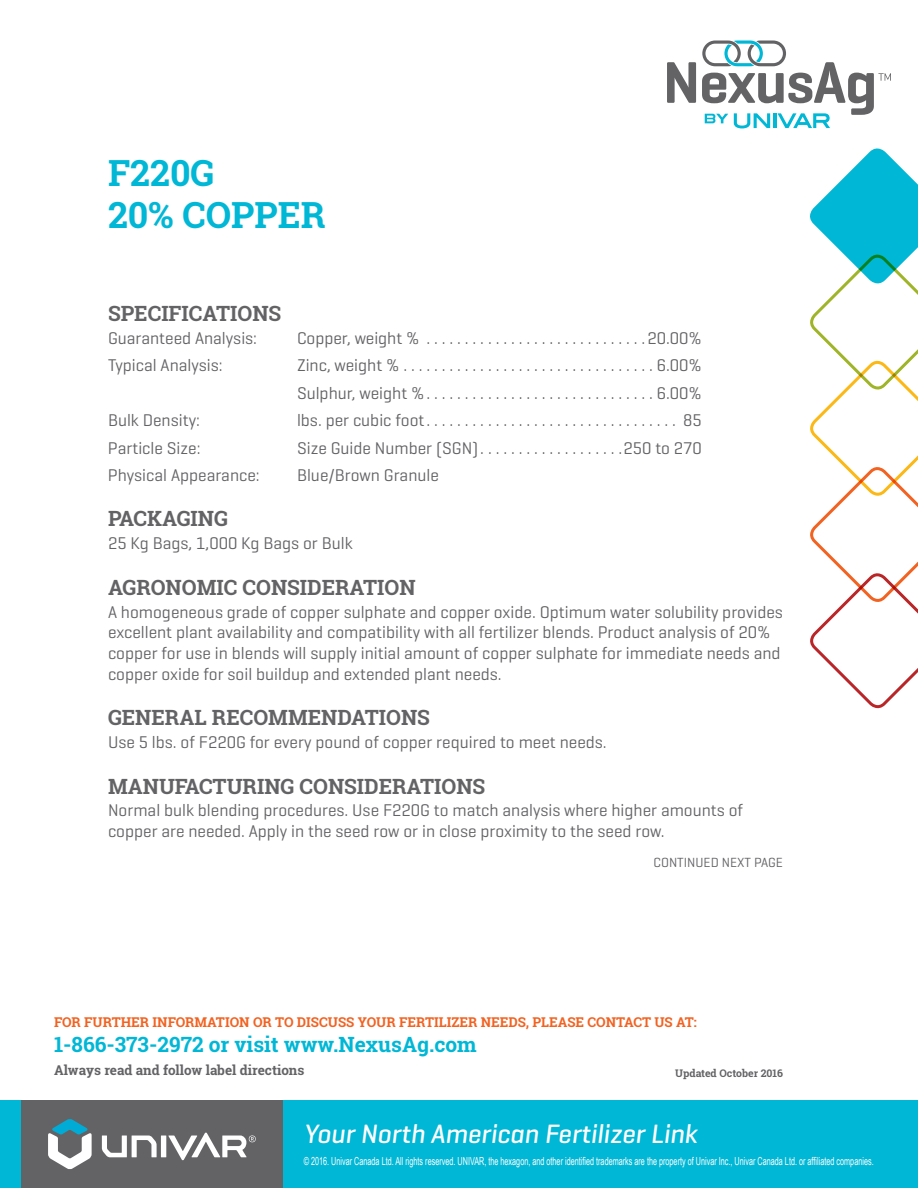
<style>
.page{position:relative;width:918px;height:1188px;background:#fff}
.page>*{position:absolute;margin:0;border:0;box-sizing:border-box;transform-origin:0 0}
.t1{font:700 36px/42px "Roboto Slab";color:#00b7d6}
.t2{font:italic 500 27px "Geogrotesque";color:#fff}
.t3{font:700 21px "Roboto Slab";color:#636366}
.t4{font:700 21px "Roboto Slab";color:#00b7d6}
.t5{font:17.25px/20.7px "Geogrotesque";color:#636366}
.t6{font:700 13.5px "Roboto Slab";color:#f26221}
.t7{font:700 13.5px "Roboto Slab";color:#636366}
.t8{font:13.5px "Geogrotesque";color:#636366}
.t9{font:11.1px "Arial Narrow";color:#fff;scale:.8 1}
.t10{font:700 10.5px "Roboto Slab";color:#636366}
</style>
<div class="page">
<div style="left:20px;top:1100px;width:264px;height:88px;background:#636366"></div>
<div style="left:161px;top:1136px;width:5px;height:21px;background:#fff"></div>
<svg style="left:102px;top:1136px;width:55px;height:21px"></svg>
<svg style="left:48px;top:1119px;width:44px;height:50px"></svg>
<svg style="left:168px;top:1133px;width:88px;height:27px"></svg>
<div style="left:284px;top:1100px;width:634px;height:88px;background:#00b7d6"></div>
<div style="left:0;top:1100px;width:20px;height:88px;background:#00b7d6"></div>
<svg style="left:810px;top:148px;width:108px;height:561px"></svg>
<svg style="left:667px;top:62px;width:29px;height:41px"></svg>
<svg style="left:702px;top:40px;width:189px;height:88px"></svg>
<h1 class="t1" style="left:108px;top:152px;width:219px">F220G<br>20% COPPER</h1>
<p class="t3" style="left:108px;top:299px;width:175px">SPECIFICATIONS</p>
<p class="t5" style="left:108px;top:327px;width:151px">Guaranteed Analysis:</p>
<p class="t5" style="left:297px;top:327px;width:406px">Copper, weight % . . . . . . . . . . . . . . . . . . . . . . . . . . . . 20.00%</p>
<p class="t5" style="left:108px;top:354px;width:116px">Typical Analysis:</p>
<p class="t5" style="left:297px;top:351px;width:406px;line-height:27.5px">Zinc, weight % . . . . . . . . . . . . . . . . . . . . . . . . . . . . . . . . . 6.00%<br>Sulphur, weight % . . . . . . . . . . . . . . . . . . . . . . . . . . . . . . 6.00%</p>
<p class="t5" style="left:108px;top:409px;width:93px">Bulk Density:</p>
<p class="t5" style="left:297px;top:409px;width:406px">lbs. per cubic foot . . . . . . . . . . . . . . . . . . . . . . . . . . . . . . . . . 85</p>
<p class="t5" style="left:108px;top:437px;width:94px">Particle Size:</p>
<p class="t5" style="left:297px;top:437px;width:406px">Size Guide Number (SGN) . . . . . . . . . . . . . . . . . . 250 to 270</p>
<p class="t5" style="left:108px;top:464px;width:153px">Physical Appearance:</p>
<p class="t5" style="left:297px;top:464px;width:143px">Blue/Brown Granule</p>
<p class="t3" style="left:108px;top:504px;width:122px">PACKAGING</p>
<p class="t5" style="left:108px;top:533px;width:246px">25 Kg Bags, 1,000 Kg Bags or Bulk</p>
<p class="t3" style="left:108px;top:573px;width:309px">AGRONOMIC CONSIDERATION</p>
<p class="t5" style="left:108px;top:601px;width:677px">A homogeneous grade of copper sulphate and copper oxide. Optimum water solubility provides excellent plant availability and compatibility with all fertilizer blends. Product analysis of 20% copper for use in blends will supply initial amount of copper sulphate for immediate needs and copper oxide for soil buildup and extended plant needs.</p>
<p class="t3" style="left:108px;top:703px;width:323px">GENERAL RECOMMENDATIONS</p>
<p class="t5" style="left:108px;top:731px;width:498px">Use 5 lbs. of F220G for every pound of copper required to meet needs.</p>
<p class="t3" style="left:108px;top:772px;width:379px">MANUFACTURING CONSIDERATIONS</p>
<p class="t5" style="left:108px;top:800px;width:637px">Normal bulk blending procedures. Use F220G to match analysis where higher amounts of copper are needed. Apply in the seed row or in close proximity to the seed row.</p>
<p class="t8" style="left:654px;top:854px;width:131px">CONTINUED NEXT PAGE</p>
<p class="t6" style="left:54px;top:1012px;width:644px">FOR FURTHER INFORMATION OR TO DISCUSS YOUR FERTILIZER NEEDS, PLEASE CONTACT US AT:</p>
<p class="t4" style="left:54px;top:1030px;width:424px">1-866-373-2972 or visit www.NexusAg.com</p>
<p class="t7" style="left:54px;top:1061px;width:252px">Always read and follow label directions</p>
<p class="t10" style="left:675px;top:1066px;width:109px">Updated October 2016</p>
<h2 class="t2" style="left:304px;top:1117px;width:395px">Your North American Fertilizer Link</h2>
<p class="t9" style="left:304px;top:1153px;width:714px">© 2016. Univar Canada Ltd. All rights reserved. UNIVAR, the hexagon, and other identified trademarks are the property of Univar Inc., Univar Canada Ltd. or affiliated companies.</p>
</div>
